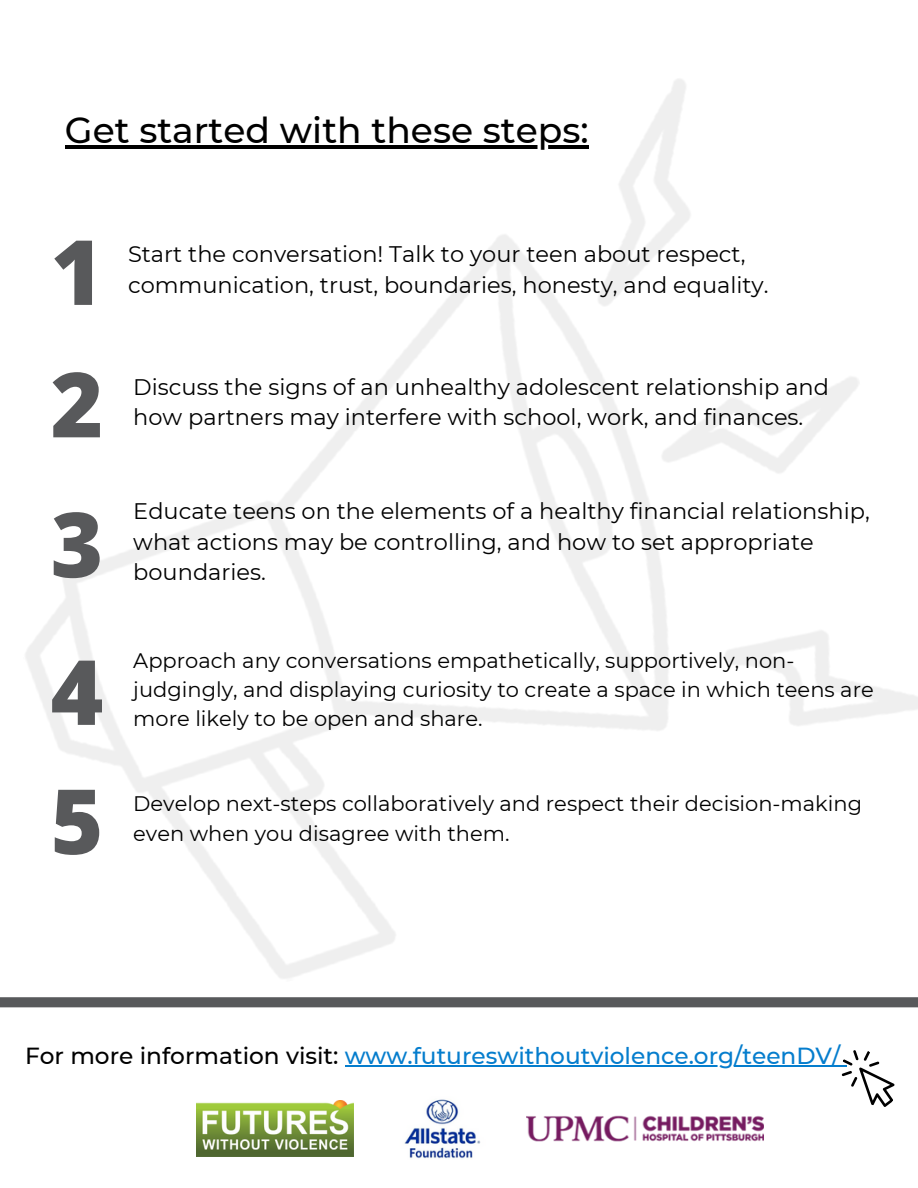
<style>
.page{position:relative;width:918px;height:1188px;background:#fff}
.page>*{position:absolute;margin:0;border:0;box-sizing:border-box;transform-origin:0 0}
.t1{font:800 90px "Open Sans";color:#58595b}
.t2{font:500 36px "Montserrat";color:#000}
.t3{font:500 23.25px "Montserrat";color:#057dcd}
.t4{font:22.5px/30.3px "Montserrat";color:#000}
.t5{font:21px/29.2px "Montserrat";color:#000}
.s1{color:#000}
</style>
<div class="page">
<img style="left:196px;top:1100px;width:157px;height:56px">
<img style="left:526px;top:1115px;width:237px;height:27px">
<img style="left:404px;top:1099px;width:77px;height:60px">
<img style="left:0;top:79px;width:918px;height:929px">
<div style="left:0;top:997px;width:918px;height:10px;background:#58595b"></div>
<hr style="left:345px;top:1065px;width:495px;height:1px;background:#057dcd">
<svg style="left:840px;top:1050px;width:55px;height:57px"></svg>
<hr style="left:65px;top:146px;width:524px;height:3px;background:#000">
<p class="t2" style="left:65px;top:108px;width:525px">Get started with these steps:</p>
<p class="t1" style="left:51px;top:209px;width:54px">1</p>
<p class="t1" style="left:51px;top:341px;width:54px">2</p>
<p class="t4" style="left:128px;top:239px;width:642px">Start the conversation! Talk to your teen about respect, communication, trust, boundaries, honesty, and equality.</p>
<p class="t4" style="left:133px;top:371px;width:697px">Discuss the signs of an unhealthy adolescent relationship and how partners may interfere with school, work, and finances.</p>
<p class="t1" style="left:51px;top:481px;width:54px">3</p>
<p class="t4" style="left:133px;top:496px;width:738px">Educate teens on the elements of a healthy financial relationship, what actions may be controlling, and how to set appropriate boundaries.</p>
<p class="t1" style="left:51px;top:629px;width:54px">4</p>
<p class="t5" style="left:133px;top:645px;width:742px">Approach any conversations empathetically, supportively, non&shy;judgingly, and displaying curiosity to create a space in which teens are more likely to be open and share.</p>
<p class="t1" style="left:51px;top:758px;width:54px">5</p>
<p class="t5" style="left:133px;top:789px;width:730px">Develop next-steps collaboratively and respect their decision-making even when you disagree with them.</p>
<p class="t3" style="left:25px;top:1041px;width:817px"><span class="s1">For more information visit:</span> www.futureswithoutviolence.org/teenDV/</p>
</div>
